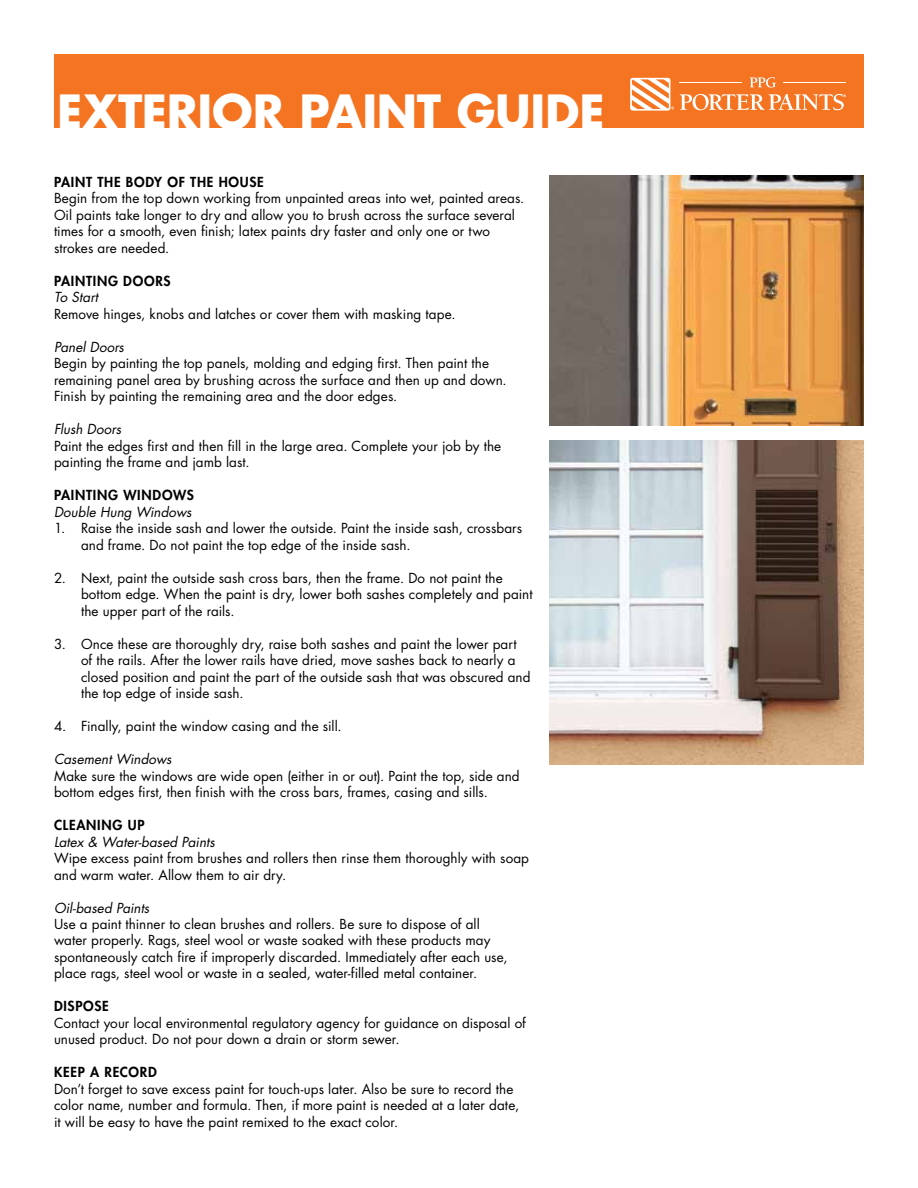
<style>
.page{position:relative;width:918px;height:1188px;background:#fff}
.page>*{position:absolute;margin:0;border:0;box-sizing:border-box;transform-origin:0 0}
.t1{font:700 45.9px "Futura Std";letter-spacing:-.005em;color:#fff}
.t2{font:13.5px/16.5px "Futura Std";letter-spacing:.005em;color:#000}
.t3{font:italic 13.5px "Futura Std";color:#000}
.t4{font:800 13.5px "Futura Std";letter-spacing:.055em;color:#000}
</style>
<div class="page">
<img style="left:550px;top:176px;width:314px;height:249px">
<img style="left:550px;top:440px;width:314px;height:325px">
<div style="left:54px;top:54px;width:810px;height:74px;background:#f47421"></div>
<svg style="left:680px;top:94px;width:166px;height:16px"></svg>
<hr style="left:680px;top:83px;width:62px;height:1px;background:#fff">
<hr style="left:784px;top:83px;width:62px;height:1px;background:#fff">
<svg style="left:750px;top:77px;width:26px;height:11px"></svg>
<svg style="left:630px;top:78px;width:44px;height:33px"></svg>
<h1 class="t1" style="left:57px;top:81px;width:549px">EXTERIOR PAINT GUIDE</h1>
<p class="t4" style="left:54px;top:173px;width:16px">PAINT</p>
<p class="t4" style="left:97px;top:173px;width:9px">THE</p>
<p class="t4" style="left:126px;top:173px;width:73px">BODY OF THE</p>
<p class="t4" style="left:219px;top:173px;width:39px">HOUSE</p>
<p class="t2" style="left:54px;top:190px;width:472px">Begin from the top down working from unpainted areas into wet, painted areas.<br>Oil paints take longer to dry and allow you to brush across the surface several times for a smooth, even finish; latex paints dry faster and only one or two strokes are needed.</p>
<p class="t4" style="left:54px;top:272px;width:17px">PAINTING</p>
<p class="t4" style="left:123px;top:272px;width:11px">DOORS</p>
<p class="t3" style="left:54px;top:289px;width:46px">To Start</p>
<p class="t2" style="left:54px;top:306px;width:403px">Remove hinges, knobs and latches or cover them with masking tape.</p>
<p class="t3" style="left:54px;top:338px;width:71px">Panel Doors</p>
<p class="t2" style="left:54px;top:355px;width:454px">Begin by painting the top panels, molding and edging first. Then paint the remaining panel area by brushing across the surface and then up and down.<br>Finish by painting the remaining area and the door edges.</p>
<p class="t3" style="left:54px;top:421px;width:69px">Flush Doors</p>
<p class="t2" style="left:54px;top:438px;width:449px">Paint the edges first and then fill in the large area. Complete your job by the painting the frame and jamb last.</p>
<p class="t4" style="left:54px;top:487px;width:17px">PAINTING</p>
<p class="t4" style="left:123px;top:487px;width:51px">WIN DOWS</p>
<p class="t3" style="left:54px;top:503px;width:139px">Double Hung Windows</p>
<p class="t2" style="left:81px;top:520px;width:443px;text-indent:-27px">1. Raise the inside sash and lower the outside. Paint the inside sash, crossbars and frame. Do not paint the top edge of the inside sash.</p>
<p class="t2" style="left:81px;top:570px;width:453px;text-indent:-27px">2. Next, paint the outside sash cross bars, then the frame. Do not paint the bottom edge. When the paint is dry, lower both sashes completely and paint the upper part of the rails.</p>
<p class="t2" style="left:81px;top:635px;width:451px;text-indent:-27px">3. Once these are thoroughly dry, raise both sashes and paint the lower part of the rails. After the lower rails have dried, move sashes back to nearly a closed position and paint the part of the outside sash that was obscured and the top edge of inside sash.</p>
<p class="t2" style="left:54px;top:718px;width:289px">4. Finally, paint the window casing and the sill.</p>
<p class="t3" style="left:54px;top:750px;width:119px">Casement Windows</p>
<p class="t2" style="left:54px;top:767px;width:467px">Make sure the windows are wide open (either in or out). Paint the top, side and bottom edges first, then finish with the cross bars, frames, casing and sills.</p>
<p class="t4" style="left:54px;top:816px;width:19px">CLEANING</p>
<p class="t4" style="left:128px;top:816px;width:9px">UP</p>
<p class="t3" style="left:54px;top:833px;width:162px">Latex &amp; Water-based Paints</p>
<p class="t2" style="left:54px;top:850px;width:477px">Wipe excess paint from brushes and rollers then rinse them thoroughly with soap and warm water. Allow them to air dry.</p>
<p class="t3" style="left:54px;top:899px;width:97px">Oil-based Paints</p>
<p class="t2" style="left:54px;top:916px;width:455px">Use a paint thinner to clean brushes and rollers. Be sure to dispose of all water properly. Rags, steel wool or waste soaked with these products may spontaneously catch fire if improperly discarded. Immediately after each use, place rags, steel wool or waste in a sealed, water-filled metal container.</p>
<p class="t4" style="left:54px;top:998px;width:9px">DISPOSE</p>
<p class="t2" style="left:54px;top:1015px;width:473px">Contact your local environmental regulatory agency for guidance on disposal of unused product. Do not pour down a drain or storm sewer.</p>
<p class="t4" style="left:54px;top:1064px;width:18px">KEEP</p>
<p class="t4" style="left:90px;top:1064px;width:33px">A RECOR</p>
<p class="t4" style="left:148px;top:1064px;width:10px">D</p>
<p class="t2" style="left:54px;top:1081px;width:467px">Don’t forget to save excess paint for touch-ups later. Also be sure to record the color name, number and formula. Then, if more paint is needed at a later date, it will be easy to have the paint remixed to the exact color.</p>
</div>
